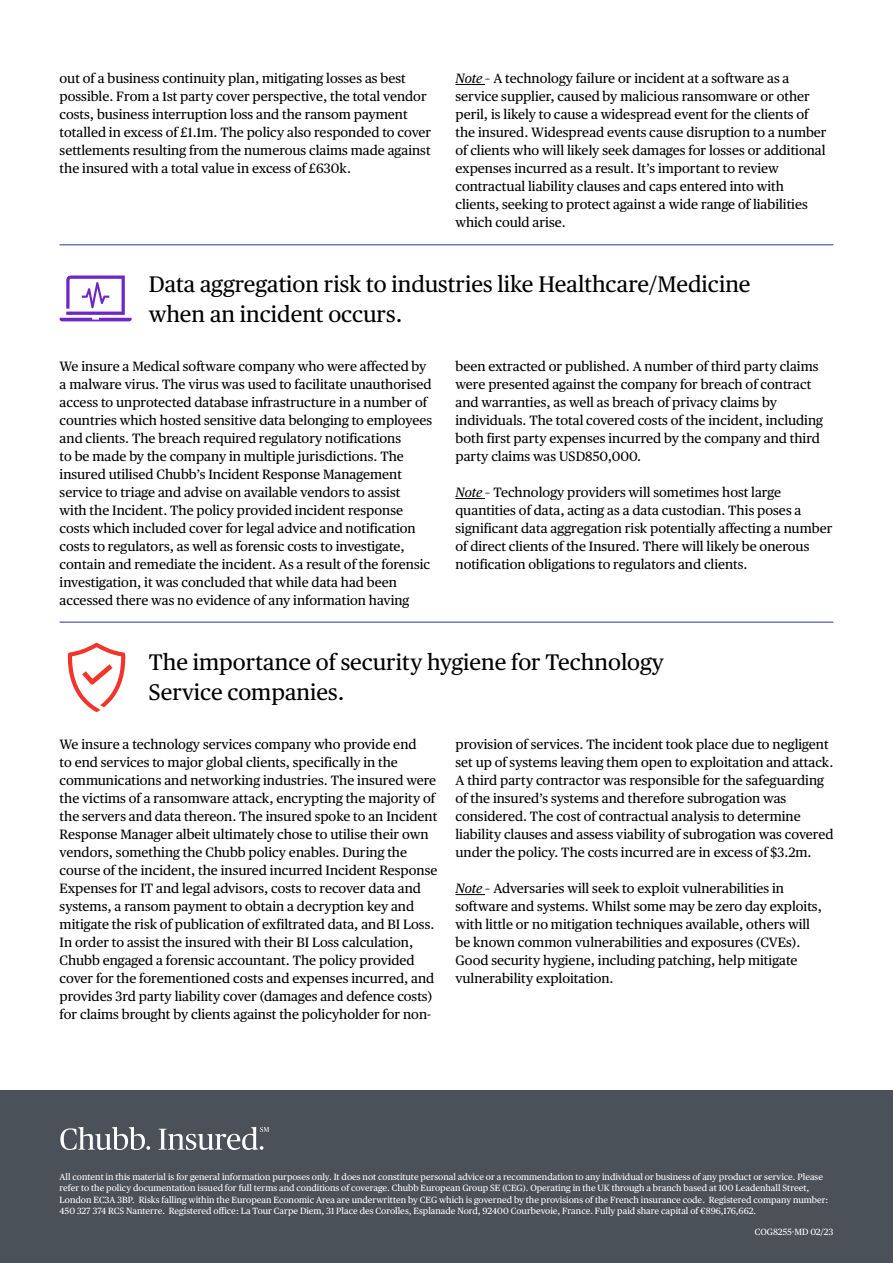
<style>
.page{position:relative;width:893px;height:1263px;background:#fff}
.page>*{position:absolute;margin:0;border:0;box-sizing:border-box;transform-origin:0 0}
.t1{font:22.5px/30px "Chubb Publico Text";color:#000}
.t2{font:13.5px/18px "Chubb Publico Text";color:#000}
.t3{font:9px/11.2px "Chubb Publico Text";color:#fff}
.s1{font-style:italic}
</style>
<div class="page">
<div style="left:0;top:1091px;width:893px;height:172px;background:#4b5159"></div>
<hr style="left:60px;top:622px;width:773px;height:1px;background:#24388d">
<hr style="left:60px;top:244px;width:773px;height:1px;background:#24388d">
<hr style="left:455px;top:84px;width:30px;height:1px;background:#000">
<hr style="left:455px;top:498px;width:30px;height:1px;background:#000">
<hr style="left:455px;top:894px;width:30px;height:1px;background:#000">
<svg style="left:60px;top:275px;width:72px;height:46px"></svg>
<svg style="left:67px;top:643px;width:59px;height:69px"></svg>
<svg style="left:60px;top:1127px;width:90px;height:23px"></svg>
<svg style="left:159px;top:1127px;width:110px;height:23px"></svg>
<p class="t2" style="left:60px;top:68px;width:373px">out of a business continuity plan, mitigating losses as best possible. From a 1st party cover perspective, the total vendor costs, business interruption loss and the ransom payment totalled in excess of £1.1m. The policy also responded to cover settlements resulting from the numerous claims made against the insured with a total value in excess of £630k.</p>
<p class="t2" style="left:455px;top:68px;width:373px"><span class="s1">Note</span> – A technology failure or incident at a software as a service supplier, caused by malicious ransomware or other peril, is likely to cause a widespread event for the clients of the insured. Widespread events cause disruption to a number of clients who will likely seek damages for losses or additional expenses incurred as a result. It’s important to review contractual liability clauses and caps entered into with clients, seeking to protect against a wide range of liabilities which could arise.</p>
<h3 class="t1" style="left:149px;top:268px;width:603px">Data aggregation risk to industries like Healthcare/Medicine when an incident occurs.</h3>
<p class="t2" style="left:60px;top:356px;width:374px">We insure a Medical software company who were affected by a malware virus. The virus was used to facilitate unauthorised access to unprotected database infrastructure in a number of countries which hosted sensitive data belonging to employees and clients. The breach required regulatory notifications<br>to be made by the company in multiple jurisdictions. The insured utilised Chubb’s Incident Response Management service to triage and advise on available vendors to assist<br>with the Incident. The policy provided incident response costs which included cover for legal advice and notification costs to regulators, as well as forensic costs to investigate, contain and remediate the incident. As a result of the forensic investigation, it was concluded that while data had been accessed there was no evidence of any information having</p>
<p class="t2" style="left:455px;top:356px;width:369px">been extracted or published. A number of third party claims were presented against the company for breach of contract and warranties, as well as breach of privacy claims by individuals. The total covered costs of the incident, including both first party expenses incurred by the company and third party claims was USD850,000.</p>
<p class="t2" style="left:455px;top:482px;width:378px"><span class="s1">Note</span> – Technology providers will sometimes host large quantities of data, acting as a data custodian. This poses a significant data aggregation risk potentially affecting a number of direct clients of the Insured. There will likely be onerous notification obligations to regulators and clients.</p>
<h3 class="t1" style="left:149px;top:646px;width:516px">The importance of security hygiene for Technology</h3>
<h3 class="t1" style="left:149px;top:676px;width:197px">Service companies.</h3>
<p class="t2" style="left:60px;top:734px;width:379px">We insure a technology services company who provide end<br>to end services to major global clients, specifically in the communications and networking industries. The insured were the victims of a ransomware attack, encrypting the majority of the servers and data thereon. The insured spoke to an Incident Response Manager albeit ultimately chose to utilise their own vendors, something the Chubb policy enables. During the course of the incident, the insured incurred Incident Response Expenses for IT and legal advisors, costs to recover data and systems, a ransom payment to obtain a decryption key and mitigate the risk of publication of exfiltrated data, and BI Loss.<br>In order to assist the insured with their BI Loss calculation, Chubb engaged a forensic accountant. The policy provided cover for the forementioned costs and expenses incurred, and provides 3rd party liability cover (damages and defence costs) for claims brought by clients against the policyholder for non-</p>
<p class="t2" style="left:455px;top:734px;width:379px">provision of services. The incident took place due to negligent set up of systems leaving them open to exploitation and attack.<br>A third party contractor was responsible for the safeguarding of the insured’s systems and therefore subrogation was considered. The cost of contractual analysis to determine liability clauses and assess viability of subrogation was covered under the policy. The costs incurred are in excess of $3.2m.</p>
<p class="t2" style="left:455px;top:878px;width:368px"><span class="s1">Note</span> – Adversaries will seek to exploit vulnerabilities in software and systems. Whilst some may be zero day exploits, with little or no mitigation techniques available, others will be known common vulnerabilities and exposures (CVEs).<br>Good security hygiene, including patching, help mitigate vulnerability exploitation.</p>
<p class="t3" style="left:60px;top:1171px;width:770px">All content in this material is for general information purposes only. It does not constitute personal advice or a recommendation to any individual or business of any product or service. Please refer to the policy documentation issued for full terms and conditions of coverage. Chubb European Group SE (CEG). Operating in the UK through a branch based at 100 Leadenhall Street, London EC3A 3BP. Risks falling within the European Economic Area are underwritten by CEG which is governed by the provisions of the French insurance code. Registered company number:<br>450 327 374 RCS Nanterre. Registered office: La Tour Carpe Diem, 31 Place des Corolles, Esplanade Nord, 92400 Courbevoie, France. Fully paid share capital of €896,176,662.</p>
<p class="t3" style="left:755px;top:1225px;width:80px">COG8255-MD 02/23</p>
</div>
